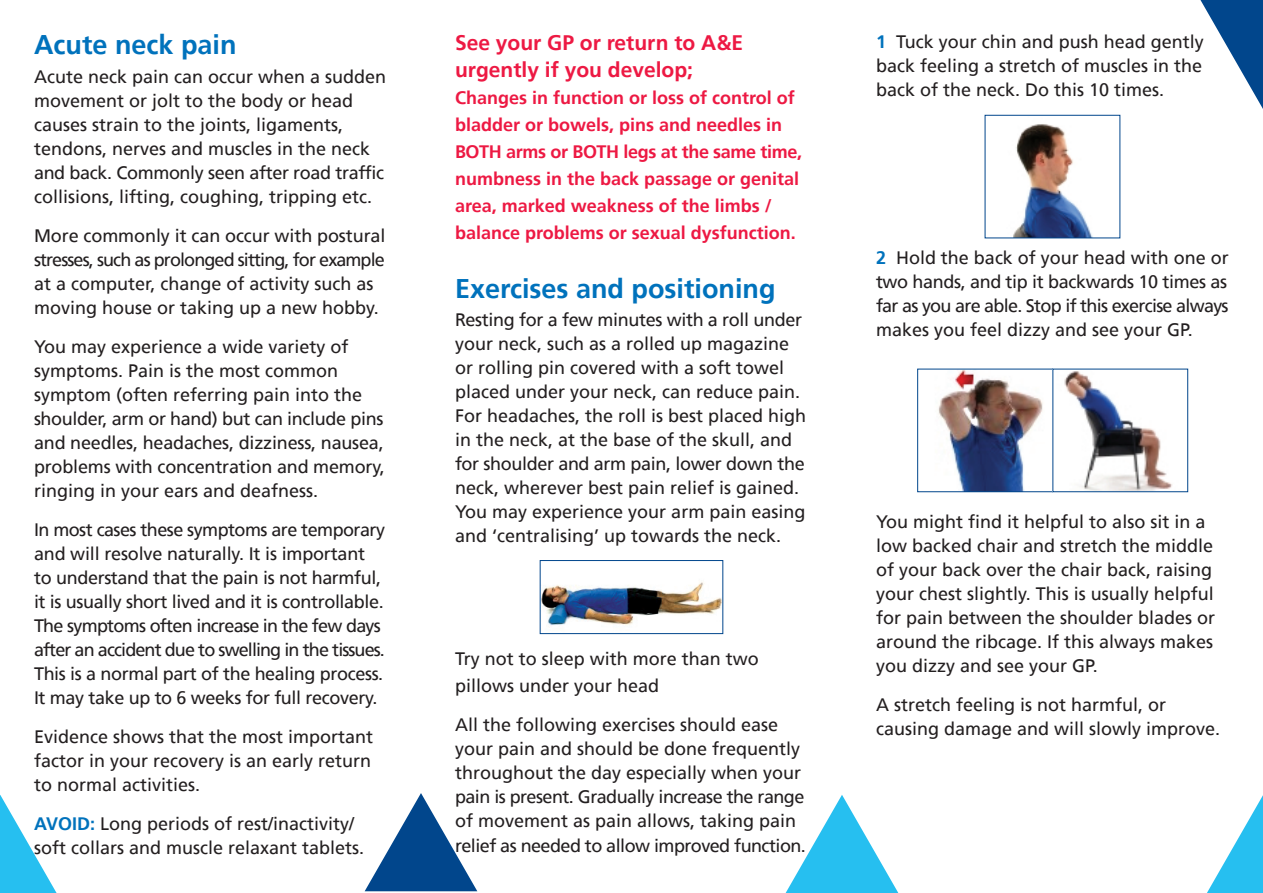
<style>
.page{position:relative;width:1263px;height:893px;background:#fff}
.page>*{position:absolute;margin:0;border:0;box-sizing:border-box;transform-origin:0 0}
.Large_title{font:700 27px "Frutiger";color:#0072bc}
.Bullet_points{font:700 21px/27px "Frutiger";color:#ed1943}
.Bullet_points-2{font:18px/24px "Frutiger";color:#231f20}
.Bullet_points-3{font:18px/24px "Frutiger";letter-spacing:-.02em;color:#231f20}
.Bullet_points-4{font:700 18px/27px "Frutiger";color:#ed1943}
.s1{font-weight:700;color:#0072bc}
</style>
<div class="page">
<svg style="left:0;top:795px;width:57px;height:98px"></svg>
<svg style="left:365px;top:793px;width:112px;height:98px"></svg>
<svg style="left:786px;top:795px;width:112px;height:98px"></svg>
<svg style="left:1207px;top:795px;width:56px;height:98px"></svg>
<svg style="left:1200px;top:0;width:63px;height:109px"></svg>
<img style="left:542px;top:582px;width:179px;height:43px">
<div style="left:540px;top:560px;width:183px;height:74px;border:1px solid #01468c"></div>
<img style="left:1013px;top:124px;width:80px;height:112px">
<div style="left:985px;top:115px;width:135px;height:123px;border:1px solid #01468c"></div>
<img style="left:938px;top:371px;width:234px;height:119px">
<div style="left:917px;top:369px;width:136px;height:123px;border:1px solid #01468c"></div>
<div style="left:1053px;top:369px;width:135px;height:123px;border:1px solid #01468c"></div>
<p class="Large_title" style="left:34px;top:29px;width:204px">Acute neck pain</p>
<p class="Bullet_points-2" style="left:34px;top:64px;width:354px">Acute neck pain can occur when a sudden movement or jolt to the body or head causes strain to the joints, ligaments, tendons, nerves and muscles in the neck and back. Commonly seen after road traffic collisions, lifting, coughing, tripping etc.</p>
<p class="Bullet_points-2" style="left:34px;top:223px;width:353px">More commonly it can occur with postural stresses, such as prolonged sitting, for example at a computer, change of activity such as moving house or taking up a new hobby.</p>
<p class="Bullet_points-2" style="left:34px;top:334px;width:352px">You may experience a wide variety of symptoms. Pain is the most common symptom (often referring pain into the shoulder, arm or hand) but can include pins and needles, headaches, dizziness, nausea, problems with concentration and memory, ringing in your ears and deafness.</p>
<p class="Bullet_points-3" style="left:34px;top:517px;width:352px">In most cases these symptoms are temporary and will resolve naturally. It is important to understand that the pain is not harmful, it is usually short lived and it is controllable.<br>The symptoms often increase in the few days after an accident due to swelling in the tissues.<br>This is a normal part of the healing process.<br>It may take up to 6 weeks for full recovery.</p>
<p class="Bullet_points-2" style="left:34px;top:724px;width:341px;text-align:justify">Evidence shows that the most important factor in your recovery is an early return to normal activities.</p>
<p class="Bullet_points-2" style="left:34px;top:811px;width:332px"><span class="s1">AVOID:</span> Long periods of rest/inactivity/ soft collars and muscle relaxant tablets.</p>
<p class="Bullet_points" style="left:455px;top:29px;width:290px">See your GP or return to A&amp;E urgently if you develop;</p>
<p class="Bullet_points-4" style="left:455px;top:84px;width:349px">Changes in function or loss of control of bladder or bowels, pins and needles in BOTH arms or BOTH legs at the same time, numbness in the back passage or genital area, marked weakness of the limbs / balance problems or sexual dysfunction.</p>
<p class="Large_title" style="left:455px;top:273px;width:322px">Exercises and positioning</p>
<p class="Bullet_points-2" style="left:455px;top:308px;width:353px">Resting for a few minutes with a roll under your neck, such as a rolled up magazine or rolling pin covered with a soft towel placed under your neck, can reduce pain.<br>For headaches, the roll is best placed high in the neck, at the base of the skull, and for shoulder and arm pain, lower down the neck, wherever best pain relief is gained.<br>You may experience your arm pain easing and ‘centralising’ up towards the neck.</p>
<p class="Bullet_points-2" style="left:455px;top:646px;width:305px;line-height:27px">Try not to sleep with more than two pillows under your head</p>
<p class="Bullet_points-2" style="left:455px;top:713px;width:352px">All the following exercises should ease your pain and should be done frequently throughout the day especially when your pain is present. Gradually increase the range of movement as pain allows, taking pain relief as needed to allow improved function.</p>
<p class="Bullet_points-2" style="left:876px;top:29px;width:329px;text-align:justify"><span class="s1">1</span> Tuck your chin and push head gently back feeling a stretch of muscles in the back of the neck. Do this 10 times.</p>
<p class="Bullet_points-2" style="left:876px;top:245px;width:354px;text-align:justify"><span class="s1">2</span> Hold the back of your head with one or two hands, and tip it backwards 10 times as far as you are able. Stop if this exercise always makes you feel dizzy and see your GP.</p>
<p class="Bullet_points-2" style="left:876px;top:509px;width:341px">You might find it helpful to also sit in a low backed chair and stretch the middle of your back over the chair back, raising your chest slightly. This is usually helpful for pain between the shoulder blades or around the ribcage. If this always makes you dizzy and see your GP.</p>
<p class="Bullet_points-2" style="left:876px;top:692px;width:346px">A stretch feeling is not harmful, or causing damage and will slowly improve.</p>
</div>
